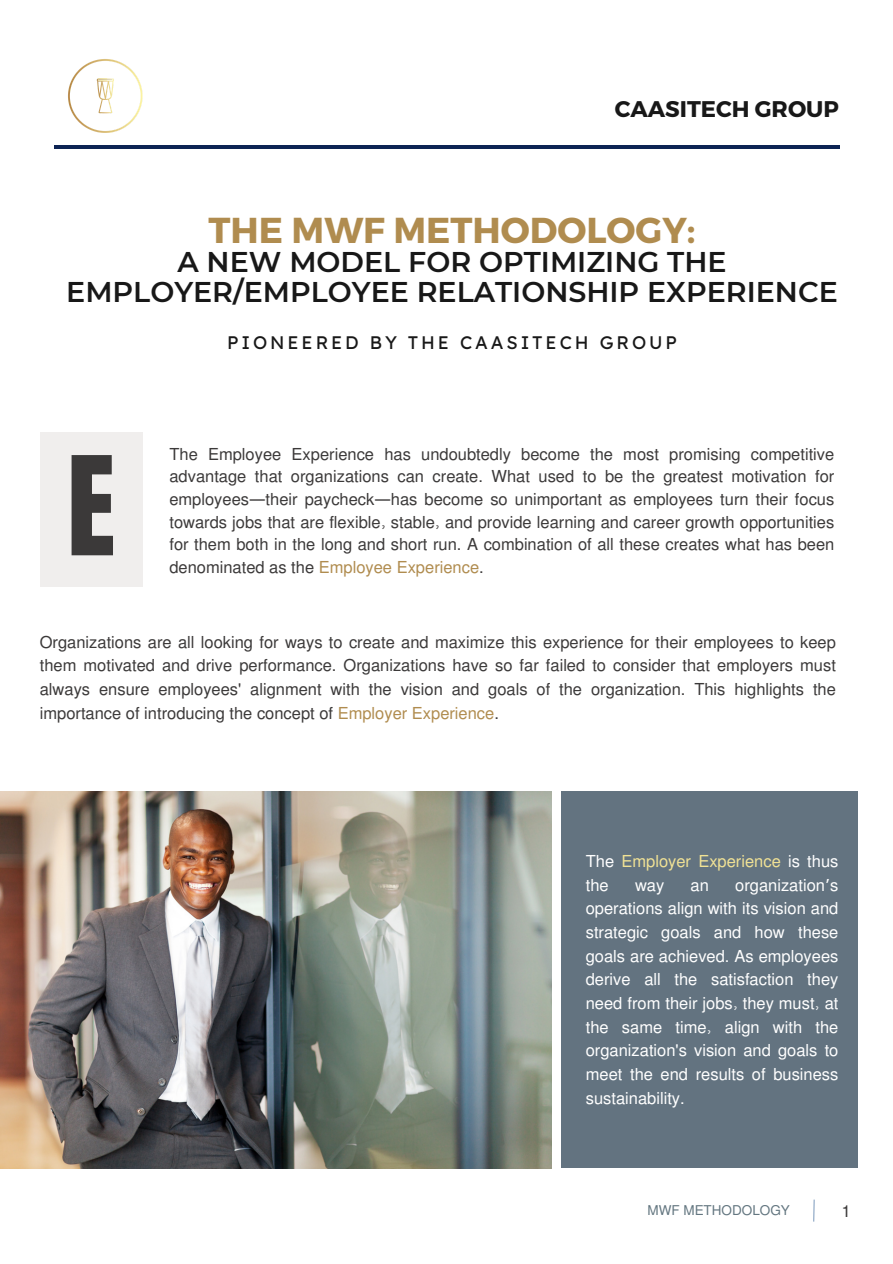
<style>
.page{position:relative;width:893px;height:1264px;background:#fff}
.page>*{position:absolute;margin:0;border:0;box-sizing:border-box;transform-origin:0 0}
.t1{font:116.7px "Anton";color:#3b3939}
.t2{font:700 36px "Montserrat";color:#b08c4f}
.t3{font:600 28.5px/29.2px "Montserrat";color:#181818;text-align:center}
.t4{font:700 22.65px "Montserrat";color:#181818}
.t5{font:18.15px "Lexend Deca";letter-spacing:.16em;color:#181818}
.t6{font:16.5px/22.5px "Mukti";color:#3b3939;text-align:justify}
.t7{font:16.5px/23.7px "Mukti";color:#fff;text-align:justify}
.t8{font:16.5px/23.7px "Mukti";color:#f1e295}
.t9{font:13.5px "Mukti";color:#637680}
.s1{font-family:"Noto Sans Gurmukhi"}
.s2{color:#b08c4f}
.s3{color:#fff}
</style>
<div class="page">
<div style="left:40px;top:432px;width:102px;height:154px;background:#f0eeed"></div>
<svg style="left:813px;top:1199px;width:2px;height:23px"></svg>
<hr style="left:54px;top:146px;width:785px;height:3px;background:#0d2454">
<img style="left:54px;top:59px;width:102px;height:87px">
<img style="left:0;top:791px;width:551px;height:377px">
<div style="left:561px;top:791px;width:296px;height:376px;background:#637380"></div>
<p class="t4" style="left:614px;top:94px;width:225px">CAASITECH GROUP</p>
<h4 class="t2" style="left:208px;top:207px;width:488px">THE MWF METHODOLOGY:</h4>
<h4 class="t3" style="left:66px;top:247px;width:773px">A NEW MODEL FOR OPTIMIZING THE<br>EMPLOYER/EMPLOYEE RELATIONSHIP EXPERIENCE</h4>
<p class="t5" style="left:227px;top:331px;width:451px">PIONEERED BY THE CAASITECH GROUP</p>
<h4 class="t1" style="left:67px;top:422px;width:50px">E</h4>
<h3 class="t6" style="left:169px;top:442px;width:666px">The Employee Experience has undoubtedly become the most promising competitive advantage that organizations can create. What used to be the greatest motivation for employees<span class="s1">—</span>their paycheck<span class="s1">—</span>has become so unimportant as employees turn their focus towards jobs that are flexible, stable, and provide learning and career growth opportunities for them both in the long and short run. A combination of all these creates what has been denominated as the <span class="s2">Employee Experience</span>.</h3>
<h1 class="t6" style="left:40px;top:629px;width:797px;line-height:23.7px">Organizations are all looking for ways to create and maximize this experience for their employees to keep them motivated and drive performance. Organizations have so far failed to consider that employers must always ensure employees' alignment with the vision and goals of the organization. This highlights the importance of introducing the concept of <span class="s2">Employer Experience</span>.</h1>
<p class="t8" style="left:585px;top:848px;width:254px"><span class="s3">The</span> Employer Experience <span class="s3">is thus the</span></p>
<p class="t7" style="left:585px;top:872px;width:254px;text-indent:149px">organization<span class="s1">’</span>s operations align with its vision and strategic goals and how these goals are achieved. As employees derive all the satisfaction they need from their jobs, they must, at the same time, align with the organization's vision and goals to meet the end results of business sustainability.</p>
<p class="t7" style="left:635px;top:872px;width:31px">way</p>
<p class="t7" style="left:690px;top:872px;width:20px">an</p>
<h4 class="t9" style="left:647px;top:1200px;width:144px">MWF METHODOLOGY</h4>
<p class="t6" style="left:842px;top:1199px;width:9px">1</p>
</div>
